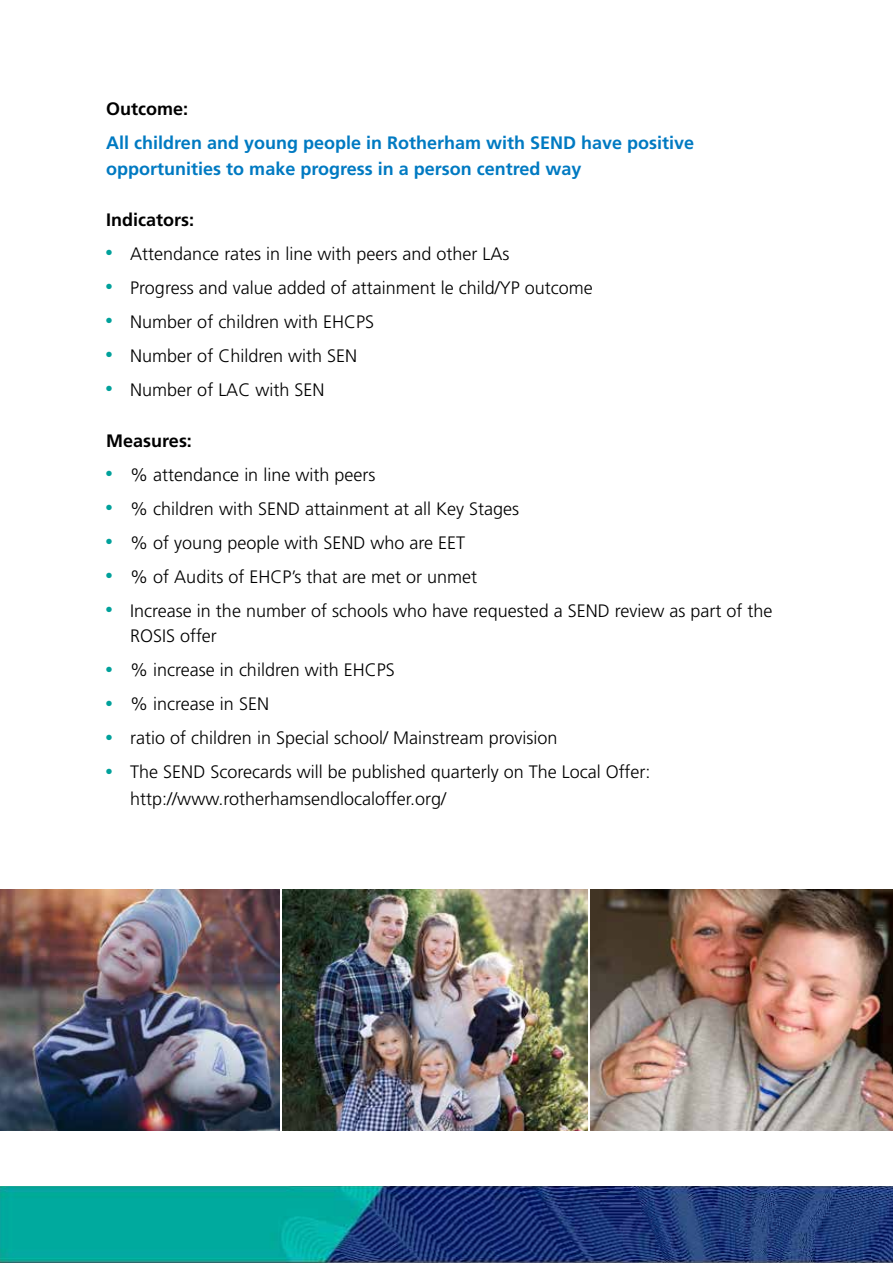
<style>
.page{position:relative;width:893px;height:1263px;background:#fff}
.page>*{position:absolute;margin:0;border:0;box-sizing:border-box;transform-origin:0 0}
.t1{font:300 18px/25.5px "Frutiger LT Std";color:#000}
.t2{font:700 18px/25.5px "Frutiger LT Std";color:#007ac2}
.t3{font:700 18px "Frutiger LT Std";color:#000}
</style>
<div class="page">
<img style="left:1px;top:1186px;width:891px;height:77px">
<img style="left:282px;top:889px;width:306px;height:241px">
<img style="left:0;top:889px;width:279px;height:241px">
<img style="left:591px;top:889px;width:302px;height:241px">
<p class="t3" style="left:106px;top:98px;width:84px">Outcome:</p>
<p class="t2" style="left:106px;top:130px;width:446px">All children and young people in Rotherham with SEND</p>
<p class="t2" style="left:106px;top:130px;width:589px;text-indent:475px">have positive opportunities to make progress in a person centred way</p>
<p class="t3" style="left:106px;top:209px;width:90px">Indicators:</p>
<p class="t1" style="left:106px;top:241px;width:405px"><sup>●</sup> Attendance rates in line with peers and other LAs</p>
<p class="t1" style="left:106px;top:275px;width:488px"><sup>●</sup> Progress and value added of attainment le child/YP outcome</p>
<p class="t1" style="left:106px;top:309px;width:269px"><sup>●</sup> Number of children with EHCPS</p>
<p class="t1" style="left:106px;top:343px;width:252px"><sup>●</sup> Number of Children with SEN</p>
<p class="t1" style="left:106px;top:377px;width:220px"><sup>●</sup> Number of LAC with SEN</p>
<p class="t3" style="left:106px;top:430px;width:87px">Measures:</p>
<p class="t1" style="left:106px;top:462px;width:271px"><sup>●</sup> % attendance in line with peers</p>
<p class="t1" style="left:106px;top:496px;width:414px"><sup>●</sup> % children with SEND attainment at all Key Stages</p>
<p class="t1" style="left:106px;top:530px;width:360px"><sup>●</sup> % of young people with SEND who are EET</p>
<p class="t1" style="left:106px;top:564px;width:372px"><sup>●</sup> % of Audits of EHCP’s that are met or unmet</p>
<p class="t1" style="left:130px;top:598px;width:644px;text-indent:-24px"><sup>●</sup> Increase in the number of schools who have requested a SEND review as part of the<br>ROSIS offer</p>
<p class="t1" style="left:106px;top:657px;width:290px"><sup>●</sup> % increase in children with EHCPS</p>
<p class="t1" style="left:106px;top:691px;width:164px"><sup>●</sup> % increase in SEN</p>
<p class="t1" style="left:106px;top:725px;width:453px"><sup>●</sup> ratio of children in Special school/ Mainstream provision</p>
<p class="t1" style="left:130px;top:759px;width:522px;line-height:27px;text-indent:-24px"><sup>●</sup> The SEND Scorecards will be published quarterly on The Local Offer: http://www.rotherhamsendlocaloffer.org/</p>
</div>
